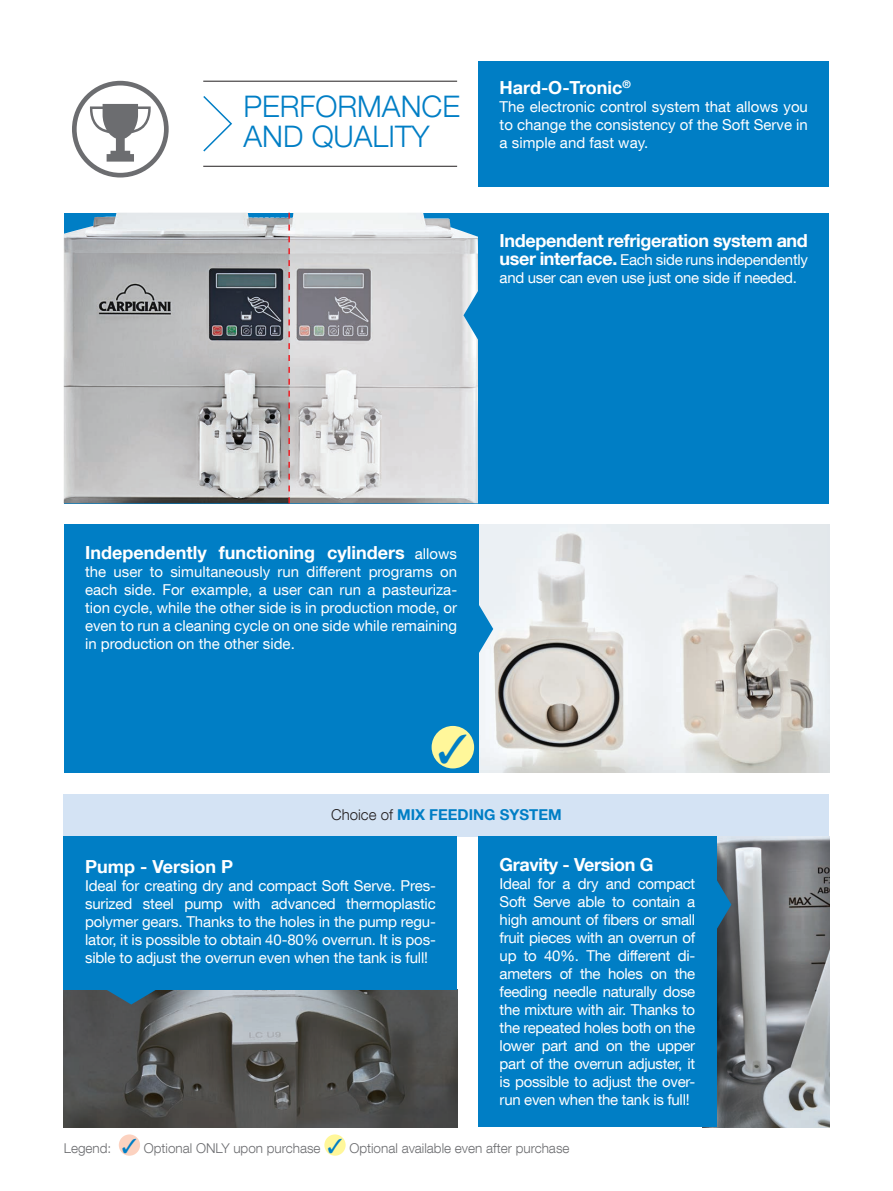
<style>
.page{position:relative;width:893px;height:1191px;background:#fff}
.page>*{position:absolute;margin:0;border:0;box-sizing:border-box;transform-origin:0 0}
.t1{font:300 29.7px/30px "Helvetica Neue LT Com";color:#007ec5}
.t2{font:700 18px "Helvetica Neue LT Com";color:#fff}
.t3{font:700 18px "Helvetica Neue LT Com";letter-spacing:-.02em;color:#fff}
.t4{font:15px/18px "Helvetica Neue LT Com";letter-spacing:-.01em;color:#fff;text-align:justify}
.t5{font:700 15px "Helvetica Neue LT Com";color:#007ec5}
.t6{font:300 13.5px "Helvetica Neue LT Com";color:#6c6d70}
.s1{font-weight:700;font-size:18px}
.s2{font-weight:400;font-size:15px}
.s3{font-weight:300;color:#231f20}
.s4{color:#007ec5}
</style>
<div class="page">
<img style="left:64px;top:213px;width:414px;height:290px">
<svg style="left:288px;top:213px;width:2px;height:290px"></svg>
<svg style="left:203px;top:96px;width:29px;height:56px"></svg>
<svg style="left:72px;top:81px;width:97px;height:96px"></svg>
<hr style="left:203px;top:166px;width:254px;height:1px;background:#231f20">
<hr style="left:203px;top:81px;width:254px;height:1px;background:#231f20">
<img style="left:64px;top:989px;width:393px;height:138px">
<div style="left:64px;top:794px;width:765px;height:42px;background:#d4e3f4"></div>
<img style="left:716px;top:836px;width:113px;height:291px">
<svg style="left:716px;top:879px;width:15px;height:50px"></svg>
<div style="left:478px;top:836px;width:238px;height:291px;background:#007ec5"></div>
<div style="left:64px;top:836px;width:393px;height:153px;background:#007ec5"></div>
<div style="left:478px;top:61px;width:351px;height:125px;background:#007ec5"></div>
<img style="left:478px;top:524px;width:351px;height:248px">
<svg style="left:478px;top:604px;width:15px;height:50px"></svg>
<div style="left:64px;top:524px;width:414px;height:248px;background:#007ec5"></div>
<div style="left:478px;top:213px;width:351px;height:290px;background:#007ec5"></div>
<div style="left:432px;top:726px;width:42px;height:42px;background:#fff79a;border-radius:50%"></div>
<svg style="left:106px;top:989px;width:50px;height:15px"></svg>
<svg style="left:463px;top:290px;width:15px;height:50px"></svg>
<div style="left:119px;top:1134px;width:21px;height:21px;background:#fcd2c0;border-radius:50%"></div>
<div style="left:324px;top:1134px;width:22px;height:21px;background:#fff79a;border-radius:50%"></div>
<h1 class="t1" style="left:244px;top:91px;width:218px">PERFORMANCE<br>AND QUALITY</h1>
<p class="t2" style="left:500px;top:76px;width:133px">Hard-O-Tronic<sup>®</sup></p>
<p class="t4" style="left:500px;top:97px;width:310px">The electronic control system that allows you to change the consistency of the Soft Serve in a simple and fast way.</p>
<p class="t3" style="left:500px;top:229px;width:310px">Independent refrigeration system and</p>
<p class="t4" style="left:500px;top:250px;width:310px"><span class="s1">user interface.</span> Each side runs independently and user can even use just one side if needed.</p>
<p class="t2" style="left:85px;top:541px;width:374px">Independently functioning cylinders <span class="s2">allows</span></p>
<p class="t4" style="left:85px;top:562px;width:374px">the user to simultaneously run different programs on each side. For example, a user can run a pasteuriza&shy;tion cycle, while the other side is in production mode, or even to run a cleaning cycle on one side while remaining in production on the other side.</p>
<p class="t5" style="left:331px;top:805px;width:232px"><span class="s3">Choice of</span> MIX FEEDING SYSTEM</p>
<p class="t3" style="left:500px;top:853px;width:155px">Gravity - Version G</p>
<p class="t4" style="left:500px;top:874px;width:197px">Ideal for a dry and compact Soft Serve able to contain a high amount of fibers or small fruit pieces with an overrun of up to 40%. The different di&shy;ameters of the holes on the feeding needle naturally dose the mixture with air. Thanks to the repeated holes both on the lower part and on the upper part of the overrun adjuster, it is possible to adjust the over&shy;run even when the tank is full!</p>
<p class="t2" style="left:85px;top:855px;width:149px">Pump - Version P</p>
<p class="t4" style="left:85px;top:876px;width:352px">Ideal for creating dry and compact Soft Serve. Pres&shy;surized steel pump with advanced thermoplastic polymer gears. Thanks to the holes in the pump regu&shy;lator, it is possible to obtain 40-80% overrun. It is pos&shy;sible to adjust the overrun even when the tank is full!</p>
<p class="t6" style="left:64px;top:1139px;width:507px">Legend: <span class="s4">✓</span> Optional ONLY upon purchase <span class="s4">✓</span> Optional available even after purchase</p>
</div>
